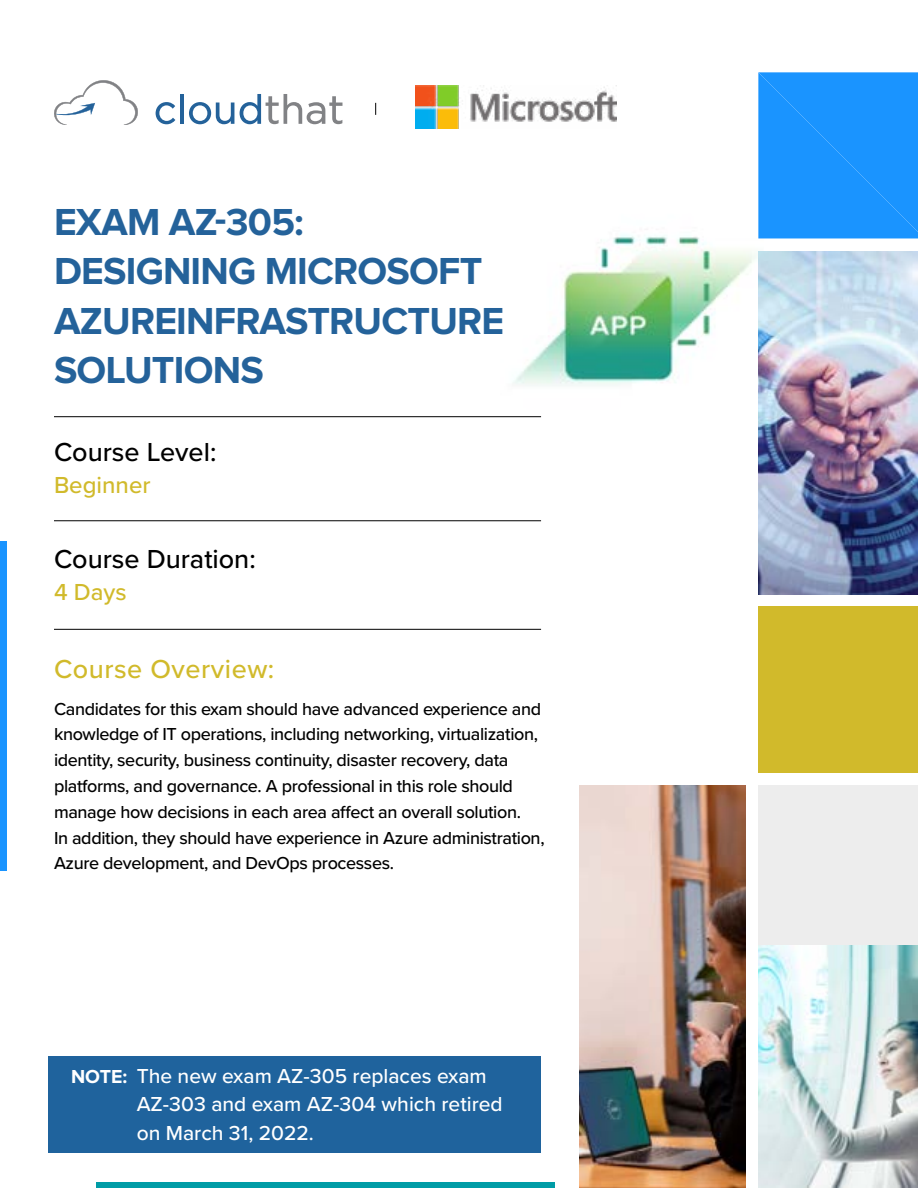
<style>
.page{position:relative;width:918px;height:1188px;background:#fff}
.page>*{position:absolute;margin:0;border:0;box-sizing:border-box;transform-origin:0 0}
.t1{font:700 39px/49.5px "Proxima Nova";letter-spacing:-.02em;color:#24629a}
.t2{font:500 27px "Proxima Nova";color:#000}
.t3{font:500 27px "Proxima Nova";letter-spacing:.02em;color:#d1ba2b}
.t4{font:500 24px "Proxima Nova";color:#d1ba2b}
.t5{font:500 21px/28.5px "Proxima Nova";color:#fff}
.t6{font:700 19.5px "Proxima Nova";color:#fff}
.t7{font:500 18px/25.8px "Proxima Nova";letter-spacing:-.02em;color:#000}
</style>
<div class="page">
<img style="left:501px;top:234px;width:306px;height:184px">
<img style="left:580px;top:785px;width:166px;height:403px">
<img style="left:758px;top:251px;width:160px;height:343px">
<div style="left:758px;top:785px;width:160px;height:403px;background:#ededed"></div>
<img style="left:758px;top:946px;width:160px;height:242px">
<div style="left:758px;top:607px;width:160px;height:166px;background:#d1ba2b"></div>
<div style="left:758px;top:72px;width:160px;height:166px;background:#1a94ff"></div>
<div style="left:0;top:542px;width:7px;height:329px;background:#1a94ff"></div>
<div style="left:96px;top:1182px;width:459px;height:6px;background:#009ca6"></div>
<hr style="left:54px;top:416px;width:487px;height:1px;background:#000">
<hr style="left:54px;top:629px;width:487px;height:1px;background:#000">
<hr style="left:54px;top:521px;width:487px;height:1px;background:#000">
<svg style="left:54px;top:80px;width:84px;height:45px"></svg>
<svg style="left:156px;top:102px;width:19px;height:22px"></svg>
<hr style="left:180px;top:94px;width:4px;height:30px;background:#24629a">
<svg style="left:189px;top:102px;width:45px;height:22px"></svg>
<svg style="left:240px;top:94px;width:102px;height:30px"></svg>
<svg style="left:375px;top:103px;width:1px;height:12px"></svg>
<img style="left:416px;top:86px;width:201px;height:43px">
<div style="left:49px;top:1056px;width:492px;height:96px;background:#1f639d"></div>
<h1 class="t1" style="left:54px;top:199px;width:452px">EXAM AZ-305:<br>DESIGNING MICROSOFT<br>AZUREINFRASTRUCTURE<br>SOLUTIONS</h1>
<h2 class="t2" style="left:54px;top:432px;width:164px">Course Level:</h2>
<h3 class="t4" style="left:54px;top:467px;width:98px">Beginner</h3>
<h2 class="t2" style="left:54px;top:539px;width:203px">Course Duration:</h2>
<h3 class="t4" style="left:54px;top:574px;width:74px">4 Days</h3>
<h2 class="t3" style="left:54px;top:649px;width:222px">Course Overview:</h2>
<p class="t7" style="left:54px;top:695px;width:492px">Candidates for this exam should have advanced experience and knowledge of IT operations, including networking, virtualization, identity, security, business continuity, disaster recovery, data platforms, and governance. A professional in this role should manage how decisions in each area affect an overall solution.<br>In addition, they should have experience in Azure administration, Azure development, and DevOps processes.</p>
<p class="t6" style="left:71px;top:1067px;width:58px">NOTE:</p>
<p class="t5" style="left:137px;top:1061px;width:368px">The new exam AZ-305 replaces exam<br>AZ-303 and exam AZ-304 which retired on March 31, 2022.</p>
</div>
